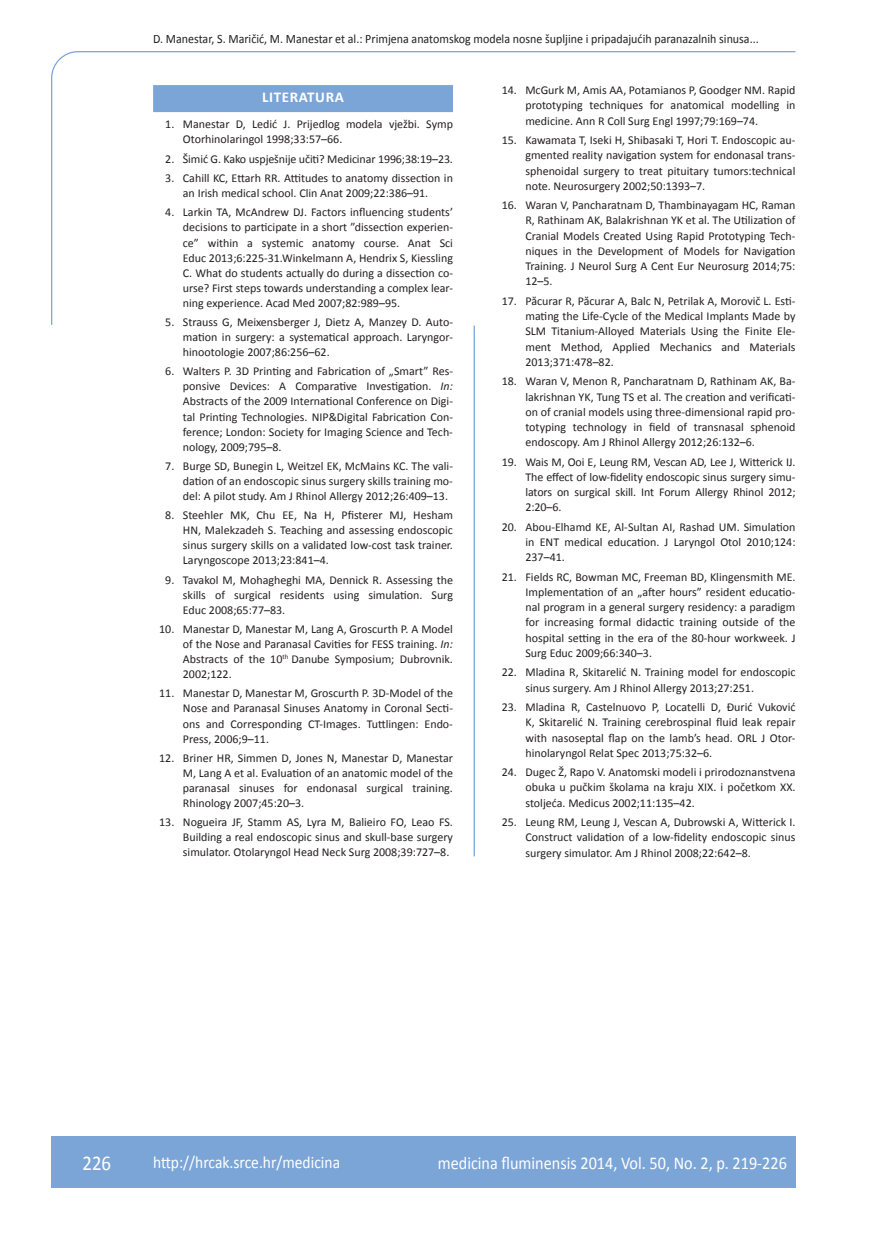
<style>
.page{position:relative;width:872px;height:1234px;background:#fff}
.page>*{position:absolute;margin:0;border:0;box-sizing:border-box;transform-origin:0 0}
.t1{font:21px "Calibri";color:#fff;scale:.9 1}
.t2{font:18px "Calibri";color:#fff;scale:.9 1}
.t3{font:17.25px "Calibri";color:#fff;scale:.9 1}
.t4{font:700 15px "Calibri";letter-spacing:.04em;color:#fff}
.t5{font:12.75px "Calibri";color:#231f20;scale:.94 1}
.t6{font:12px/15.1px "Calibri";color:#231f20;text-align:justify}
.s1{font-style:italic}
</style>
<div class="page">
<svg style="left:51px;top:51px;width:745px;height:274px"></svg>
<hr style="left:473px;top:325px;width:2px;height:531px;background:#7ca5d7">
<div style="left:51px;top:1135px;width:744px;height:51px;background:#7ca5d7"></div>
<div style="left:153px;top:85px;width:300px;height:27px;background:#7ca5d7"></div>
<p class="t5" style="left:153px;top:30px;width:646px">D. Manestar, S. Maričić, M. Manestar et al.: Primjena anatomskog modela nosne šupljine i pripadajućih paranazalnih sinusa...</p>
<p class="t4" style="left:262px;top:88px;width:83px">LITERATURA</p>
<p class="t6" style="left:183px;top:116px;width:272px;text-indent:-18px">1. Manestar D, Ledić J. Prijedlog modela vježbi. Symp<br>Otorhinolaringol 1998;33:57–66.</p>
<p class="t6" style="left:165px;top:151px;width:289px">2. Šimić G. Kako uspješnije učiti? Medicinar 1996;38:19–23.</p>
<p class="t6" style="left:165px;top:170px;width:289px;text-align:center">3. Cahill KC, Ettarh RR. Attitudes to anatomy dissection in an Irish medical school. Clin Anat 2009;22:386–91.</p>
<p class="t6" style="left:183px;top:204px;width:271px;text-indent:-18px">4. Larkin TA, McAndrew DJ. Factors influencing students’ decisions to participate in a short ”dissection experien&shy;ce” within a systemic anatomy course. Anat Sci Educ 2013;6:225-31.Winkelmann A, Hendrix S, Kiessling C. What do students actually do during a dissection co&shy;urse? First steps towards understanding a complex lear&shy;ning experience. Acad Med 2007;82:989–95.</p>
<p class="t6" style="left:183px;top:314px;width:272px;text-indent:-18px">5. Strauss G, Meixensberger J, Dietz A, Manzey D. Auto&shy;mation in surgery: a systematical approach. Laryngor&shy;hinootologie 2007;86:256–62.</p>
<p class="t6" style="left:183px;top:363px;width:272px;text-indent:-18px">6. Walters P. 3D Printing and Fabrication of „Smart” Res&shy;ponsive Devices: A Comparative Investigation. <span class="s1">In:<br></span>Abstracts of the 2009 International Conference on Digi&shy;tal Printing Technologies. NIP&amp;Digital Fabrication Con&shy;ference; London: Society for Imaging Science and Tech&shy;nology, 2009;795–8.</p>
<p class="t6" style="left:183px;top:458px;width:272px;text-indent:-18px">7. Burge SD, Bunegin L, Weitzel EK, McMains KC. The vali&shy;dation of an endoscopic sinus surgery skills training mo&shy;del: A pilot study. Am J Rhinol Allergy 2012;26:409–13.</p>
<p class="t6" style="left:183px;top:507px;width:271px;text-indent:-18px">8. Steehler MK, Chu EE, Na H, Pfisterer MJ, Hesham HN, Malekzadeh S. Teaching and assessing endoscopic sinus surgery skills on a validated low-cost task trainer.<br>Laryngoscope 2013;23:841–4.</p>
<p class="t6" style="left:183px;top:571px;width:271px;text-indent:-18px">9. Tavakol M, Mohagheghi MA, Dennick R. Assessing the skills of surgical residents using simulation. Surg Educ 2008;65:77–83.</p>
<p class="t6" style="left:183px;top:621px;width:272px;text-indent:-24px">10. Manestar D, Manestar M, Lang A, Groscurth P. A Model of the Nose and Paranasal Cavities for FESS training. <span class="s1">In:<br></span>Abstracts of the 10<sup>th</sup> Danube Symposium; Dubrovnik.<br>2002;122.</p>
<p class="t6" style="left:183px;top:685px;width:271px;text-indent:-24px">11. Manestar D, Manestar M, Groscurth P. 3D-Model of the Nose and Paranasal Sinuses Anatomy in Coronal Secti&shy;ons and Corresponding CT-Images. Tuttlingen: Endo-Press, 2006;9–11.</p>
<p class="t6" style="left:183px;top:749px;width:272px;text-indent:-24px">12. Briner HR, Simmen D, Jones N, Manestar D, Manestar M, Lang A et al. Evaluation of an anatomic model of the paranasal sinuses for endonasal surgical training.<br>Rhinology 2007;45:20–3.</p>
<p class="t6" style="left:183px;top:814px;width:271px;text-indent:-24px">13. Nogueira JF, Stamm AS, Lyra M, Balieiro FO, Leao FS.<br>Building a real endoscopic sinus and skull-base surgery simulator. Otolaryngol Head Neck Surg 2008;39:727–8.</p>
<p class="t6" style="left:525px;top:82px;width:271px;text-indent:-24px">14. McGurk M, Amis AA, Potamianos P, Goodger NM. Rapid prototyping techniques for anatomical modelling in medicine. Ann R Coll Surg Engl 1997;79:169–74.</p>
<p class="t6" style="left:525px;top:132px;width:271px;text-indent:-24px">15. Kawamata T, Iseki H, Shibasaki T, Hori T. Endoscopic au&shy;gmented reality navigation system for endonasal trans&shy;sphenoidal surgery to treat pituitary tumors:technical note. Neurosurgery 2002;50:1393–7.</p>
<p class="t6" style="left:525px;top:197px;width:272px;text-indent:-24px">16. Waran V, Pancharatnam D, Thambinayagam HC, Raman R, Rathinam AK, Balakrishnan YK et al. The Utilization of Cranial Models Created Using Rapid Prototyping Tech&shy;niques in the Development of Models for Navigation Training. J Neurol Surg A Cent Eur Neurosurg 2014;75:<br>12–5.</p>
<p class="t6" style="left:525px;top:293px;width:272px;text-indent:-24px">17. Păcurar R, Păcurar A, Balc N, Petrilak A, Morovič L. Esti&shy;mating the Life-Cycle of the Medical Implants Made by SLM Titanium-Alloyed Materials Using the Finite Ele&shy;ment Method, Applied Mechanics and Materials 2013;371:478–82.</p>
<p class="t6" style="left:525px;top:373px;width:271px;text-indent:-24px">18. Waran V, Menon R, Pancharatnam D, Rathinam AK, Ba&shy;lakrishnan YK, Tung TS et al. The creation and verificati&shy;on of cranial models using three-dimensional rapid pro&shy;totyping technology in field of transnasal sphenoid endoscopy. Am J Rhinol Allergy 2012;26:132–6.</p>
<p class="t6" style="left:525px;top:453px;width:272px;text-indent:-24px">19. Wais M, Ooi E, Leung RM, Vescan AD, Lee J, Witterick IJ.<br>The effect of low-fidelity endoscopic sinus surgery simu&shy;lators on surgical skill. Int Forum Allergy Rhinol 2012; 2:20–6.</p>
<p class="t6" style="left:525px;top:518px;width:272px;text-indent:-24px">20. Abou-Elhamd KE, Al-Sultan AI, Rashad UM. Simulation in ENT medical education. J Laryngol Otol 2010;124:<br>237–41.</p>
<p class="t6" style="left:525px;top:568px;width:272px;text-indent:-24px">21. Fields RC, Bowman MC, Freeman BD, Klingensmith ME.<br>Implementation of an „after hours” resident educatio&shy;nal program in a general surgery residency: a paradigm for increasing formal didactic training outside of the hospital setting in the era of the 80-hour workweek. J Surg Educ 2009;66:340–3.</p>
<p class="t6" style="left:525px;top:664px;width:271px;text-indent:-24px">22. Mladina R, Skitarelić N. Training model for endoscopic sinus surgery. Am J Rhinol Allergy 2013;27:251.</p>
<p class="t6" style="left:525px;top:698px;width:271px;text-indent:-24px">23. Mladina R, Castelnuovo P, Locatelli D, Đurić Vuković K, Skitarelić N. Training cerebrospinal fluid leak repair with nasoseptal flap on the lamb’s head. ORL J Otor&shy;hinolaryngol Relat Spec 2013;75:32–6.</p>
<p class="t6" style="left:525px;top:764px;width:272px;text-indent:-24px">24. Dugec Ž, Rapo V. Anatomski modeli i prirodoznanstvena obuka u pučkim školama na kraju XIX. i početkom XX. stoljeća. Medicus 2002;11:135–42.</p>
<p class="t6" style="left:525px;top:813px;width:271px;text-indent:-24px">25. Leung RM, Leung J, Vescan A, Dubrowski A, Witterick I.<br>Construct validation of a low-fidelity endoscopic sinus surgery simulator. Am J Rhinol 2008;22:642–8.</p>
<h1 class="t1" style="left:82px;top:1149px;width:33px">226</h1>
<h3 class="t3" style="left:153px;top:1150px;width:209px">http://hrcak.srce.hr/medicina</h3>
<h2 class="t2" style="left:438px;top:1151px;width:389px">medicina fluminensis 2014, Vol. 50, No. 2, p. 219-226</h2>
</div>
